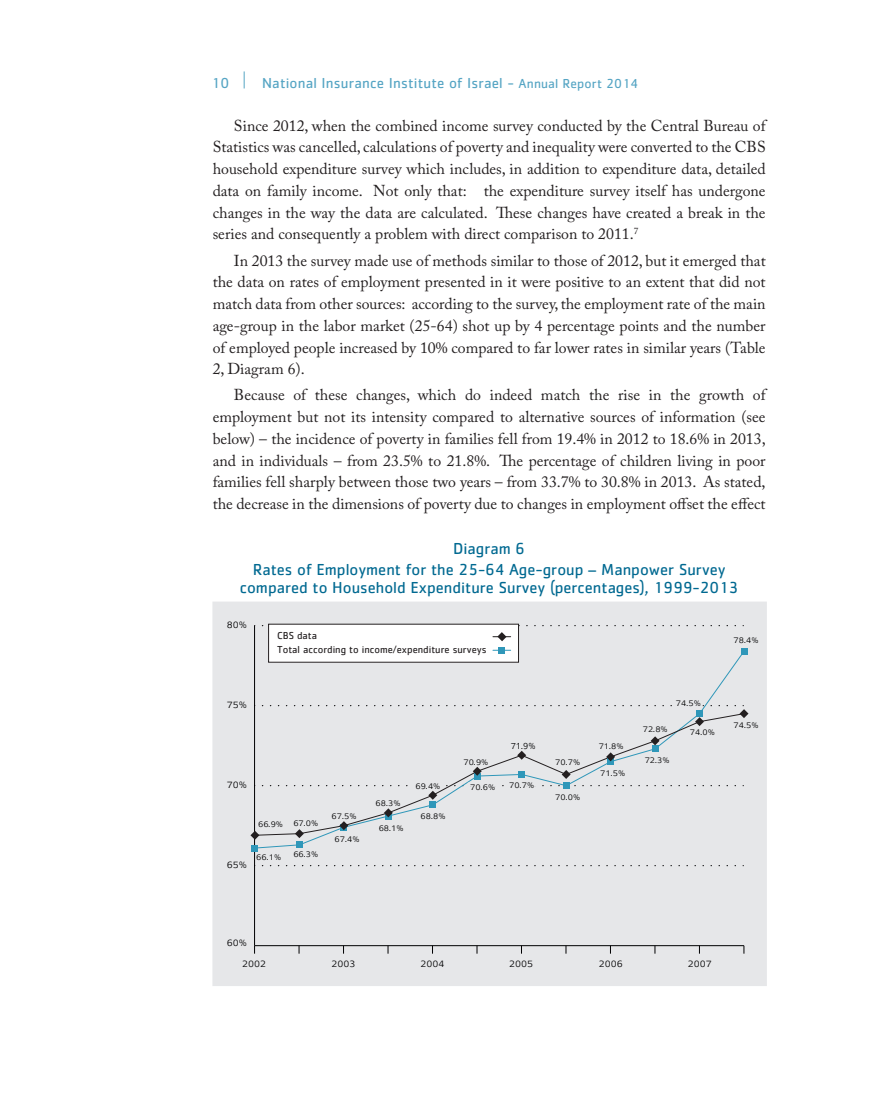
<style>
.page{position:relative;width:872px;height:1106px;background:#fff}
.page>*{position:absolute;margin:0;border:0;box-sizing:border-box;transform-origin:0 0}
.t1{font:16.5px/21px "Cachet Std";color:#006991;text-align:center}
.t2{font:15.75px/21.8px "Adobe Caslon Pro";color:#231f20;text-align:justify}
.t3{font:15px "Cachet Std";letter-spacing:.01em;color:#56a5c4}
.t4{font:100 12px "Narkis Block MF";color:#000001}
.t5{font:100 11.4px "Narkis Block MF";color:#000001;scale:.92 1}
.t6{font:100 10.5px "Narkis Block MF";color:#000001}
.t7{font:10.5px/13.5px "Cachet Std";color:#231f20}
.s1{font-size:13.5px}
</style>
<div class="page">
<svg style="left:244px;top:71px;width:1px;height:17px"></svg>
<div style="left:213px;top:602px;width:553px;height:383px;background:#e6e7e9"></div>
<div style="left:212px;top:601px;width:555px;height:385px;border:2px solid #e6e7e9"></div>
<hr style="left:254px;top:945px;width:490px;height:1px;background:#000001">
<hr style="left:254px;top:625px;width:1px;height:320px;background:#000001">
<svg style="left:262px;top:865px;width:482px;height:1px"></svg>
<svg style="left:262px;top:625px;width:482px;height:1px"></svg>
<div style="left:268px;top:624px;width:250px;height:38px;background:#fff"></div>
<div style="left:498px;top:647px;width:7px;height:6px;background:#2f97b9"></div>
<svg style="left:250px;top:648px;width:498px;height:203px"></svg>
<svg style="left:493px;top:632px;width:17px;height:9px"></svg>
<p class="t3" style="left:212px;top:74px;width:19px">10</p>
<p class="t3" style="left:262px;top:75px;width:377px">National Insurance Institute of Israel - <span class="s1">Annual Report 2014</span></p>
<p class="t2" style="left:213px;top:114px;width:554px;text-indent:21px">Since 2012, when the combined income survey conducted by the Central Bureau of Statistics was cancelled, calculations of poverty and inequality were converted to the CBS household expenditure survey which includes, in addition to expenditure data, detailed data on family income. Not only that: the expenditure survey itself has undergone changes in the way the data are calculated. These changes have created a break in the series and consequently a problem with direct comparison to 2011.<sup>7</sup></p>
<p class="t2" style="left:213px;top:249px;width:554px;text-indent:21px">In 2013 the survey made use of methods similar to those of 2012, but it emerged that the data on rates of employment presented in it were positive to an extent that did not match data from other sources: according to the survey, the employment rate of the main age-group in the labor market (25-64) shot up by 4 percentage points and the number of employed people increased by 10% compared to far lower rates in similar years (Table 2, Diagram 6).</p>
<p class="t2" style="left:213px;top:384px;width:554px;text-indent:21px">Because of these changes, which do indeed match the rise in the growth of employment but not its intensity compared to alternative sources of information (see below) – the incidence of poverty in families fell from 19.4% in 2012 to 18.6% in 2013, and in individuals – from 23.5% to 21.8%. The percentage of children living in poor families fell sharply between those two years – from 33.7% to 30.8% in 2013. As stated, the decrease in the dimensions of poverty due to changes in employment offset the effect</p>
<p class="t1" style="left:253px;top:537px;width:474px">Diagram 6<br>Rates of Employment for the 25-64 Age-group – Manpower Survey</p>
<p class="t1" style="left:240px;top:576px;width:500px">compared to Household Expenditure Survey (percentages), 1999-2013</p>
<p class="t4" style="left:227px;top:617px;width:22px">80%</p>
<p class="t7" style="left:277px;top:628px;width:211px">CBS data<br>Total according to income/expenditure surveys</p>
<p class="t4" style="left:227px;top:697px;width:22px">75%</p>
<p class="t4" style="left:227px;top:777px;width:22px">70%</p>
<p class="t4" style="left:227px;top:857px;width:22px">65%</p>
<p class="t6" style="left:258px;top:817px;width:62px">66.9% 67.0%</p>
<p class="t6" style="left:256px;top:849px;width:64px">66.1% 66.3%</p>
<p class="t6" style="left:331px;top:809px;width:26px">67.5%</p>
<p class="t6" style="left:334px;top:832px;width:26px">67.4%</p>
<p class="t6" style="left:375px;top:797px;width:26px">68.3%</p>
<p class="t6" style="left:379px;top:821px;width:26px">68.1%</p>
<p class="t6" style="left:415px;top:779px;width:26px">69.4%</p>
<p class="t6" style="left:420px;top:809px;width:26px">68.8%</p>
<p class="t6" style="left:463px;top:755px;width:26px">70.9%</p>
<p class="t5" style="left:510px;top:738px;width:29px">71.9%</p>
<p class="t6" style="left:470px;top:781px;width:26px">70.6%</p>
<p class="t6" style="left:509px;top:778px;width:26px">70.7%</p>
<p class="t6" style="left:733px;top:633px;width:26px">78.4%</p>
<p class="t6" style="left:555px;top:755px;width:26px">70.7%</p>
<p class="t6" style="left:555px;top:790px;width:26px">70.0%</p>
<p class="t6" style="left:598px;top:739px;width:26px">71.8%</p>
<p class="t6" style="left:600px;top:766px;width:26px">71.5%</p>
<p class="t6" style="left:643px;top:722px;width:26px">72.8%</p>
<p class="t6" style="left:676px;top:696px;width:26px">74.5%</p>
<p class="t6" style="left:690px;top:726px;width:26px">74.0%</p>
<p class="t6" style="left:644px;top:753px;width:26px">72.3%</p>
<p class="t6" style="left:733px;top:718px;width:26px">74.5%</p>
<p class="t4" style="left:227px;top:935px;width:22px">60%</p>
<p class="t4" style="left:242px;top:956px;width:25px">2002</p>
<p class="t4" style="left:331px;top:956px;width:25px">2003</p>
<p class="t4" style="left:420px;top:956px;width:25px">2004</p>
<p class="t4" style="left:509px;top:956px;width:25px">2005</p>
<p class="t4" style="left:598px;top:956px;width:25px">2006</p>
<p class="t4" style="left:687px;top:956px;width:25px">2007</p>
</div>
